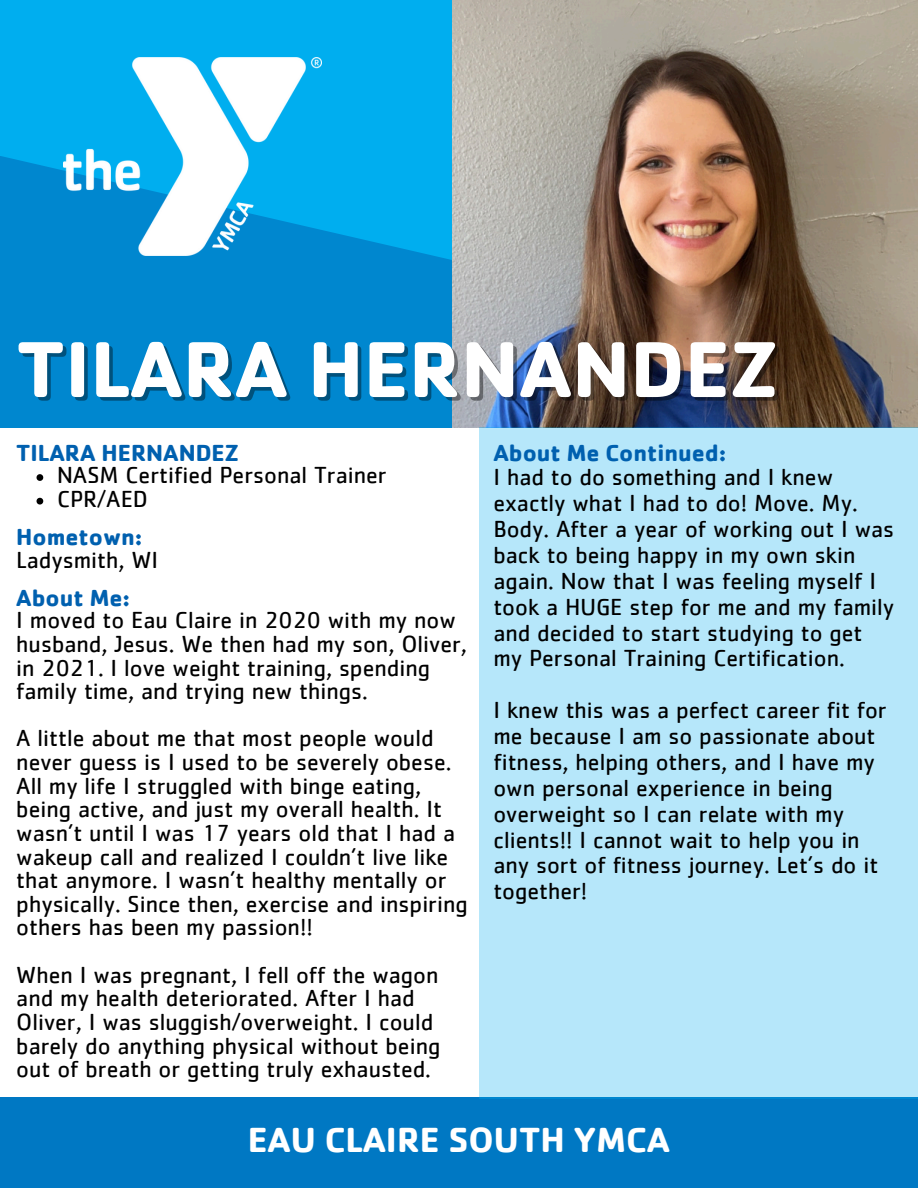
<style>
.page{position:relative;width:918px;height:1188px;background:#00aeef}
.page>*{position:absolute;margin:0;border:0;box-sizing:border-box;transform-origin:0 0}
.t1{font:700 82.05px "Cachet";color:#fff}
.t2{font:700 36px "Cachet";color:#fff}
.t3{font:24px/23.7px "Cachet";color:#000}
.t4{font:700 24px "Cachet";color:#0060af}
</style>
<div class="page">
<svg style="left:0;top:156px;width:918px;height:272px;background:#008cd2"></svg>
<img style="left:453px;top:0;width:464px;height:428px">
<div style="left:0;top:1096px;width:918px;height:92px;background:#0078c3"></div>
<div style="left:0;top:428px;width:435px;height:668px;background:#fff"></div>
<div style="left:413px;top:428px;width:505px;height:668px;background:#fff"></div>
<div style="left:480px;top:428px;width:438px;height:671px;background:#b6e7fa"></div>
<img style="left:63px;top:57px;width:259px;height:198px">
<svg style="left:37px;top:474px;width:6px;height:7px"></svg>
<svg style="left:37px;top:498px;width:6px;height:7px"></svg>
<h1 class="t1" style="left:16px;top:316px;width:763px">TILARA HERNANDEZ</h1>
<p class="t4" style="left:16px;top:437px;width:224px">TILARA HERNANDEZ</p>
<p class="t3" style="left:57px;top:464px;width:331px">NASM Certified Personal Trainer<br>CPR/AED</p>
<p class="t4" style="left:16px;top:521px;width:128px">Hometown:</p>
<p class="t3" style="left:16px;top:549px;width:144px">Ladysmith, WI</p>
<p class="t4" style="left:16px;top:582px;width:115px">About Me:</p>
<p class="t3" style="left:16px;top:610px;width:452px">I moved to Eau Claire in 2020 with my now husband, Jesus. We then had my son, Oliver, in 2021. I love weight training, spending family time, and trying new things.</p>
<p class="t3" style="left:16px;top:728px;width:453px">A little about me that most people would never guess is I used to be severely obese.<br>All my life I struggled with binge eating, being active, and just my overall health. It wasn’t until I was 17 years old that I had a wakeup call and realized I couldn’t live like that anymore. I wasn’t healthy mentally or physically. Since then, exercise and inspiring others has been my passion!!</p>
<p class="t3" style="left:16px;top:964px;width:426px">When I was pregnant, I fell off the wagon and my health deteriorated. After I had Oliver, I was sluggish/overweight. I could barely do anything physical without being out of breath or getting truly exhausted.</p>
<p class="t4" style="left:493px;top:437px;width:235px">About Me Continued:</p>
<p class="t3" style="left:493px;top:466px;width:402px;line-height:25.8px">I had to do something and I knew exactly what I had to do! Move. My.<br>Body. After a year of working out I was back to being happy in my own skin again. Now that I was feeling myself I took a HUGE step for me and my family and decided to start studying to get my Personal Training Certification.</p>
<h2 class="t3" style="left:493px;top:698px;width:395px;line-height:25.8px">I knew this was a perfect career fit for me because I am so passionate about fitness, helping others, and I have my own personal experience in being overweight so I can relate with my clients!! I cannot wait to help you in any sort of fitness journey. Let’s do it together!</h2>
<p class="t2" style="left:248px;top:1116px;width:424px">EAU CLAIRE SOUTH YMCA</p>
</div>
